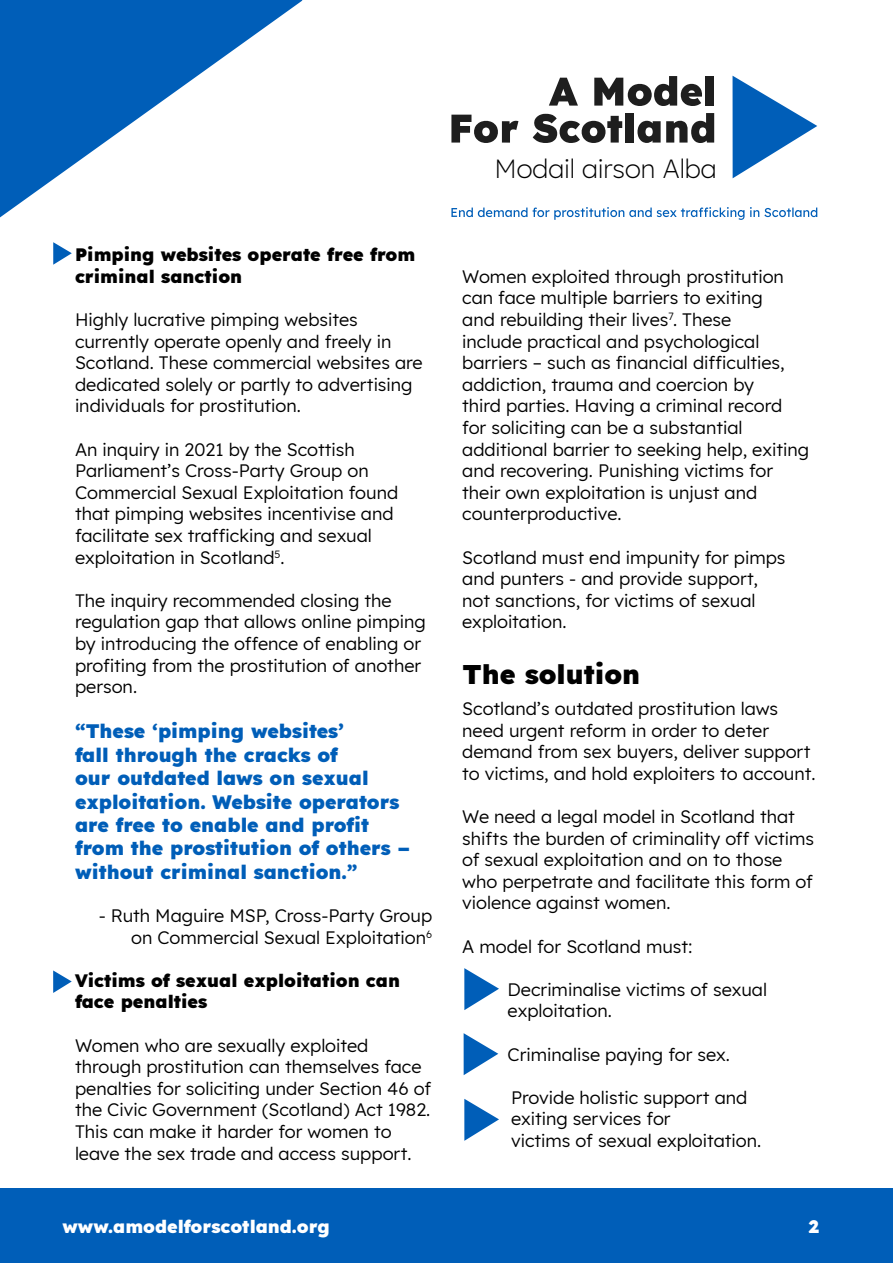
<style>
.page{position:relative;width:893px;height:1263px;background:#fff}
.page>*{position:absolute;margin:0;border:0;box-sizing:border-box;transform-origin:0 0}
.t1{font:800 27px "Lexend";color:#000}
.t2{font:300 26.25px "Lexend";color:#000}
.t3{font:800 19.5px/23.4px "Lexend";color:#005eb8}
.t4{font:18px/21.6px "Lexend";color:#000}
.t5{font:800 18px/21.6px "Lexend";color:#000}
.t6{font:800 18px "Lexend";color:#fff}
</style>
<div class="page">
<div style="left:0;top:1188px;width:893px;height:75px;background:#005eb8"></div>
<svg style="left:732px;top:76px;width:85px;height:102px"></svg>
<svg style="left:549px;top:78px;width:29px;height:28px"></svg>
<svg style="left:594px;top:76px;width:108px;height:30px"></svg>
<div style="left:706px;top:76px;width:8px;height:30px;background:#1e1e1e"></div>
<svg style="left:451px;top:115px;width:67px;height:28px"></svg>
<svg style="left:533px;top:114px;width:89px;height:29px"></svg>
<div style="left:626px;top:113px;width:8px;height:30px;background:#1e1e1e"></div>
<svg style="left:637px;top:113px;width:77px;height:30px"></svg>
<svg style="left:451px;top:208px;width:76px;height:9px"></svg>
<svg style="left:533px;top:207px;width:284px;height:13px"></svg>
<svg style="left:0;top:0;width:302px;height:217px;fill:#005eb8"></svg>
<svg style="left:53px;top:970px;width:19px;height:23px"></svg>
<svg style="left:53px;top:242px;width:19px;height:23px"></svg>
<svg style="left:464px;top:968px;width:35px;height:42px"></svg>
<svg style="left:464px;top:1033px;width:34px;height:42px"></svg>
<svg style="left:464px;top:1099px;width:35px;height:42px"></svg>
<p class="t5" style="left:75px;top:243px;width:342px">Pimping websites operate free from criminal sanction</p>
<p class="t4" style="left:75px;top:308px;width:349px">Highly lucrative pimping websites currently operate openly and freely in Scotland. These commercial websites are dedicated solely or partly to advertising individuals for prostitution.</p>
<p class="t4" style="left:75px;top:437px;width:325px">An inquiry in 2021 by the Scottish Parliament’s Cross-Party Group on Commercial Sexual Exploitation found that pimping websites incentivise and facilitate sex trafficking and sexual exploitation in Scotland<sup>5</sup>.</p>
<p class="t4" style="left:75px;top:588px;width:352px">The inquiry recommended closing the regulation gap that allows online pimping by introducing the offence of enabling or profiting from the prostitution of another person.</p>
<p class="t3" style="left:75px;top:718px;width:337px">“These ‘pimping websites’<br>fall through the cracks of<br>our outdated laws on sexual exploitation. Website operators are free to enable and profit from the prostitution of others – without criminal sanction.”</p>
<p class="t4" style="left:99px;top:903px;width:335px;text-align:right">- Ruth Maguire MSP, Cross-Party Group on Commercial Sexual Exploitation<sup>6</sup></p>
<p class="t5" style="left:75px;top:968px;width:327px">Victims of sexual exploitation can face penalties</p>
<p class="t4" style="left:75px;top:1033px;width:358px">Women who are sexually exploited through prostitution can themselves face penalties for soliciting under Section 46 of the Civic Government (Scotland) Act 1982.<br>This can make it harder for women to leave the sex trade and access support.</p>
<p class="t2" style="left:494px;top:150px;width:224px">Modail airson Alba</p>
<p class="t4" style="left:462px;top:264px;width:348px">Women exploited through prostitution can face multiple barriers to exiting<br>and rebuilding their lives<sup>7</sup>. These<br>include practical and psychological barriers – such as financial difficulties, addiction, trauma and coercion by<br>third parties. Having a criminal record for soliciting can be a substantial additional barrier to seeking help, exiting and recovering. Punishing victims for their own exploitation is unjust and counterproductive.</p>
<p class="t4" style="left:462px;top:545px;width:325px">Scotland must end impunity for pimps and punters - and provide support, not sanctions, for victims of sexual exploitation.</p>
<p class="t1" style="left:463px;top:651px;width:179px">The solution</p>
<p class="t4" style="left:462px;top:696px;width:318px">Scotland’s outdated prostitution laws need urgent reform in order to deter</p>
<p class="t4" style="left:462px;top:740px;width:355px">demand from sex buyers, deliver support to victims, and hold exploiters to account.</p>
<p class="t4" style="left:462px;top:804px;width:353px">We need a legal model in Scotland that shifts the burden of criminality off victims of sexual exploitation and on to those who perpetrate and facilitate this form of violence against women.</p>
<p class="t4" style="left:462px;top:934px;width:232px">A model for Scotland must:</p>
<p class="t4" style="left:508px;top:977px;width:261px">Decriminalise victims of sexual</p>
<p class="t4" style="left:508px;top:999px;width:106px">exploitation.</p>
<p class="t4" style="left:508px;top:1042px;width:224px">Criminalise paying for sex.</p>
<p class="t4" style="left:511px;top:1085px;width:238px">Provide holistic support and</p>
<p class="t4" style="left:511px;top:1107px;width:161px">exiting services for</p>
<p class="t4" style="left:511px;top:1128px;width:252px">victims of sexual exploitation.</p>
<p class="t6" style="left:62px;top:1211px;width:269px">www.amodelforscotland.org</p>
<p class="t6" style="left:809px;top:1211px;width:11px">2</p>
</div>
